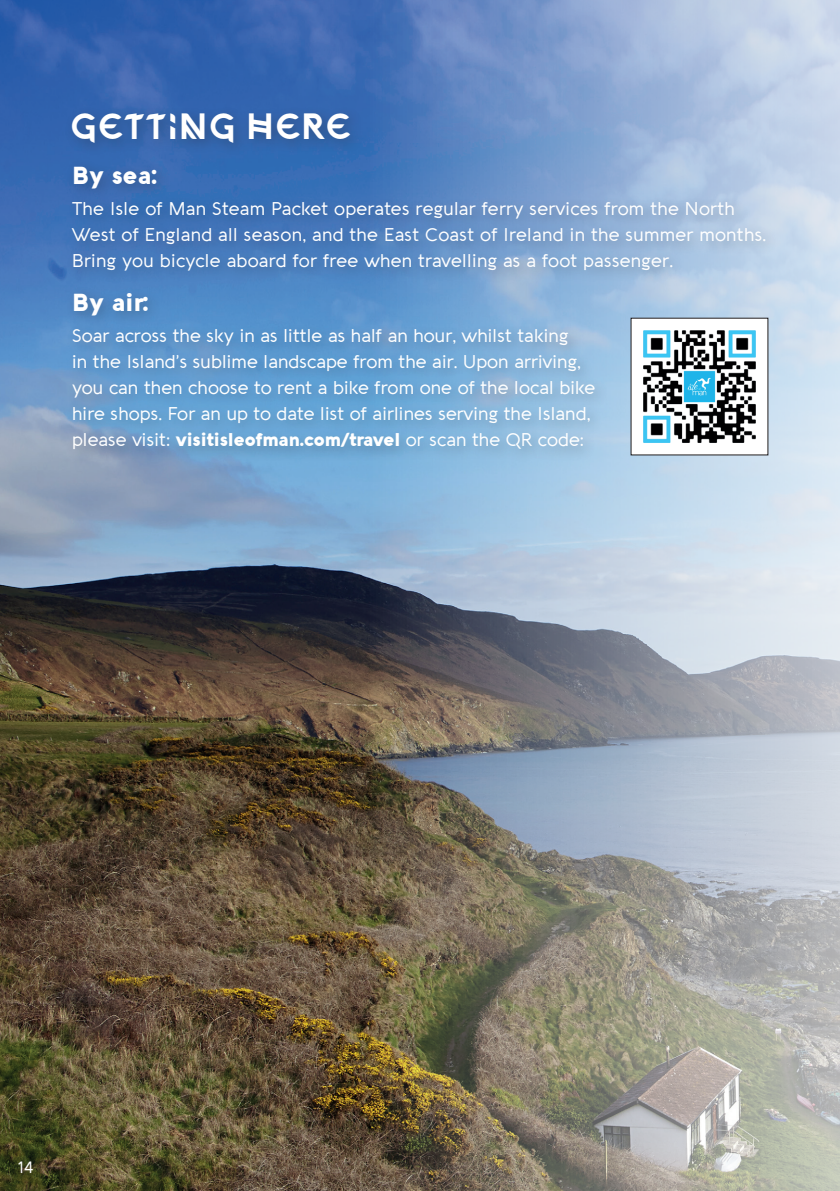
<style>
.page{position:relative;width:840px;height:1191px;background:#fff}
.page>*{position:absolute;margin:0;border:0;box-sizing:border-box;transform-origin:0 0}
.t1{font:32px "EXTRAORDINARYSTORY";color:#fff}
.t2{font:900 24px "Aquawax";letter-spacing:.01em;color:#fff}
.t3{font:18px/26px "Aquawax";color:#fff}
.t4{font:16px "Aquawax";color:#fff}
.s1{font-weight:900}
</style>
<div class="page">
<img style="left:0;top:0;width:839px;height:1191px">
<div style="left:64px;top:105px;width:300px;height:52px;background:#231f20;opacity:.3"></div>
<div style="left:65px;top:159px;width:714px;height:305px;background:#231f20;opacity:.3"></div>
<img style="left:632px;top:320px;width:133px;height:133px">
<h1 class="t1" style="left:72px;top:113px;width:51px">GETTING</h1>
<h1 class="t1" style="left:249px;top:113px;width:54px">HERE</h1>
<h2 class="t2" style="left:72px;top:159px;width:86px">By sea:</h2>
<p class="t3" style="left:72px;top:196px;width:695px">The Isle of Man Steam Packet operates regular ferry services from the North<br>West of England all season, and the East Coast of Ireland in the summer months.<br>Bring you bicycle aboard for free when travelling as a foot passenger.</p>
<h2 class="t2" style="left:72px;top:285px;width:78px">By air:</h2>
<p class="t3" style="left:72px;top:323px;width:524px">Soar across the sky in as little as half an hour, whilst taking<br>in the Island’s sublime landscape from the air. Upon arriving, you can then choose to rent a bike from one of the local bike hire shops. For an up to date list of airlines serving the Island, please visit: <span class="s1">visitisleofman.com/travel</span> or scan the QR code:</p>
<p class="t4" style="left:17px;top:1157px;width:18px">14</p>
</div>
